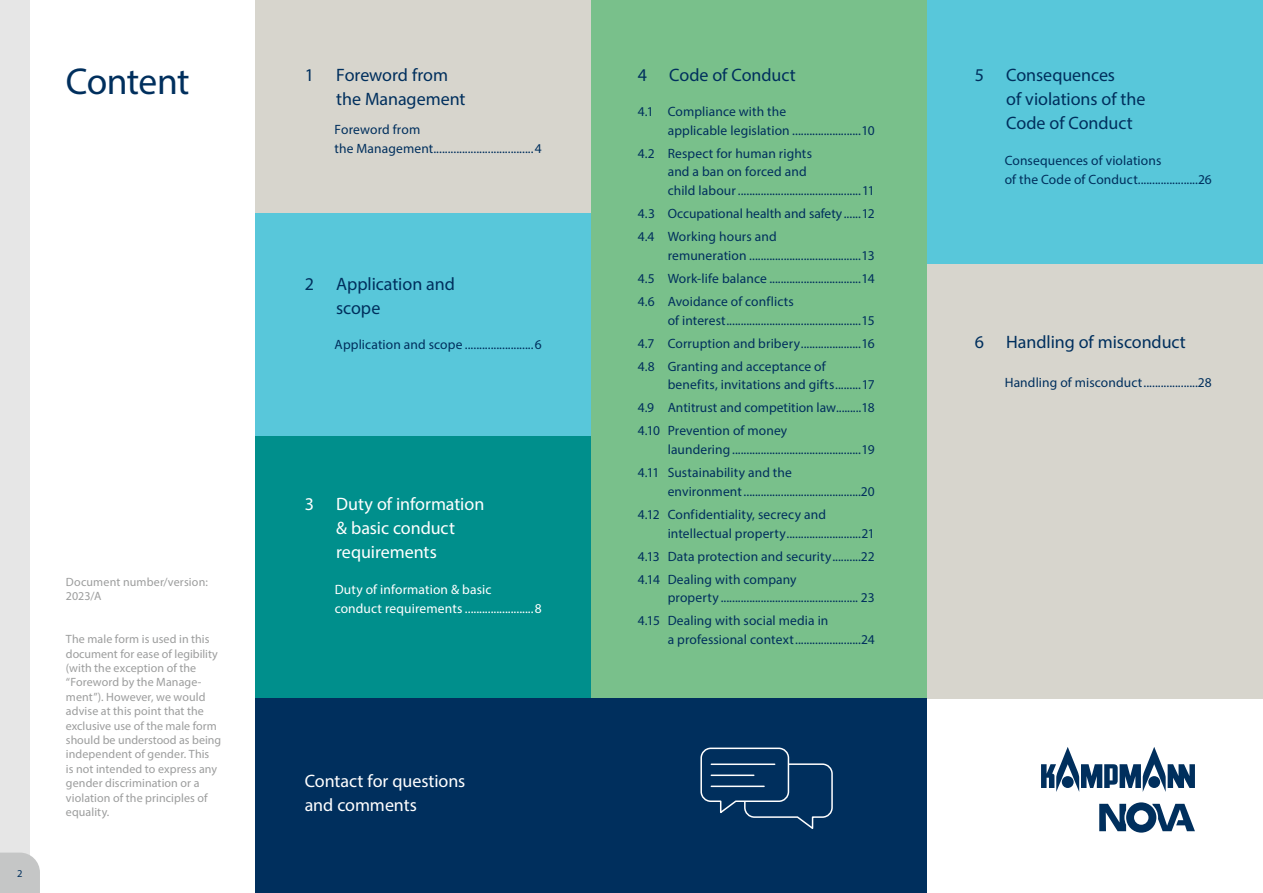
<style>
.page{position:relative;width:1263px;height:893px;background:#fff}
.page>*{position:absolute;margin:0;border:0;box-sizing:border-box;transform-origin:0 0}
.t1{font:37.5px "Myriad Pro";letter-spacing:-.02em;color:#002f5d}
.t2{font:18px/24px "Myriad Pro";color:#002f5d}
.t3{font:18px/24px "Myriad Pro";color:#fff}
.t4{font:13.5px/23px "Myriad Pro";letter-spacing:.005em;color:#002f5d}
.t5{font:13.5px/18.8px "Myriad Pro";letter-spacing:.01em;color:#fff}
.t6{font:12px/14.4px "Myriad Pro";letter-spacing:.005em;color:#9c9d9d}
.t7{font:10.5px "Myriad Pro";color:#002f5d}
</style>
<div class="page">
<div style="left:255px;top:0;width:336px;height:214px;background:#d7d5cd"></div>
<div style="left:927px;top:0;width:336px;height:264px;background:#58c7da"></div>
<div style="left:255px;top:436px;width:336px;height:262px;background:#008f8c"></div>
<div style="left:255px;top:214px;width:336px;height:222px;background:#58c7da"></div>
<div style="left:591px;top:0;width:336px;height:698px;background:#79c08b"></div>
<div style="left:927px;top:264px;width:336px;height:434px;background:#d7d5cd"></div>
<div style="left:255px;top:698px;width:672px;height:195px;background:#002f5d"></div>
<svg style="left:700px;top:747px;width:133px;height:82px"></svg>
<hr style="left:711px;top:763px;width:64px;height:2px;background:#fff">
<hr style="left:711px;top:774px;width:43px;height:2px;background:#fff">
<hr style="left:711px;top:786px;width:53px;height:1px;background:#fff">
<svg style="left:1041px;top:747px;width:154px;height:45px"></svg>
<svg style="left:1099px;top:802px;width:96px;height:31px"></svg>
<svg style="left:0;top:0;width:40px;height:893px"></svg>
<h1 class="t1" style="left:66px;top:58px;width:125px">Content</h1>
<p class="t7" style="left:17px;top:867px;width:7px">2</p>
<p class="t6" style="left:66px;top:574px;width:143px">Document number/version:<br>2023/A</p>
<p class="t6" style="left:66px;top:632px;width:157px">The male form is used in this document for ease of legibility (with the exception of the “Foreword by the Manage&shy;ment”). However, we would advise at this point that the exclusive use of the male form should be understood as being independent of gender. This<br>is not intended to express any gender discrimination or a violation of the principles of equality.</p>
<h2 class="t2" style="left:336px;top:62px;width:131px;text-indent:-32px">1 Foreword from the Management</h2>
<p class="t4" style="left:335px;top:120px;width:208px;line-height:18.8px">Foreword from<br>the Management...................................4</p>
<h2 class="t2" style="left:336px;top:272px;width:120px;text-indent:-32px">2 Application and scope</h2>
<p class="t4" style="left:335px;top:333px;width:208px">Application and scope ........................6</p>
<h2 class="t3" style="left:336px;top:492px;width:150px;text-indent:-32px">3 Duty of information &amp; basic conduct requirements</h2>
<p class="t5" style="left:335px;top:580px;width:208px">Duty of information &amp; basic conduct requirements ........................8</p>
<h2 class="t3" style="left:305px;top:768px;width:162px">Contact for questions and comments</h2>
<h2 class="t2" style="left:638px;top:62px;width:160px">4 Code of Conduct</h2>
<p class="t4" style="left:668px;top:102px;width:209px;line-height:18.8px;text-indent:-30px">4.1 Compliance with the<br>applicable legislation ........................10</p>
<p class="t4" style="left:668px;top:143px;width:208px;line-height:18.8px;text-indent:-30px">4.2 Respect for human rights<br>and a ban on forced and<br>child labour...........................................11</p>
<p class="t4" style="left:638px;top:202px;width:239px">4.3 Occupational health and safety......12<br>4.4 Working hours and</p>
<p class="t4" style="left:638px;top:244px;width:239px;text-align:justify;text-indent:30px">remuneration .......................................13<br>4.5 Work-life balance ................................14<br>4.6 Avoidance of conflicts</p>
<p class="t4" style="left:638px;top:308px;width:239px;text-align:justify;text-indent:30px">of interest...............................................15<br>4.7 Corruption and bribery.....................16<br>4.8 Granting and acceptance of</p>
<p class="t4" style="left:638px;top:373px;width:239px;text-align:justify;text-indent:30px">benefits, invitations and gifts.........17<br>4.9 Antitrust and competition law.........18<br>4.10 Prevention of money</p>
<p class="t4" style="left:638px;top:438px;width:239px;text-indent:30px">laundering.............................................19<br>4.11 Sustainability and the</p>
<p class="t4" style="left:638px;top:480px;width:239px;text-indent:30px">environment.........................................20<br>4.12 Confidentiality, secrecy and</p>
<p class="t4" style="left:638px;top:521px;width:238px;text-align:justify;text-indent:30px">intellectual property..........................21<br>4.13 Data protection and security..........22<br>4.14 Dealing with company</p>
<p class="t4" style="left:638px;top:586px;width:239px;text-indent:30px">property ................................................ 23<br>4.15 Dealing with social media in</p>
<p class="t4" style="left:668px;top:628px;width:208px">a professional context.......................24</p>
<h2 class="t2" style="left:1006px;top:62px;width:141px;text-indent:-32px">5 Consequences<br>of violations of the<br>Code of Conduct</h2>
<p class="t4" style="left:1005px;top:151px;width:209px;line-height:18.8px">Consequences of violations<br>of the Code of Conduct.....................26</p>
<h2 class="t2" style="left:975px;top:329px;width:213px">6 Handling of misconduct</h2>
<p class="t4" style="left:1005px;top:371px;width:208px">Handling of misconduct...................28</p>
</div>
